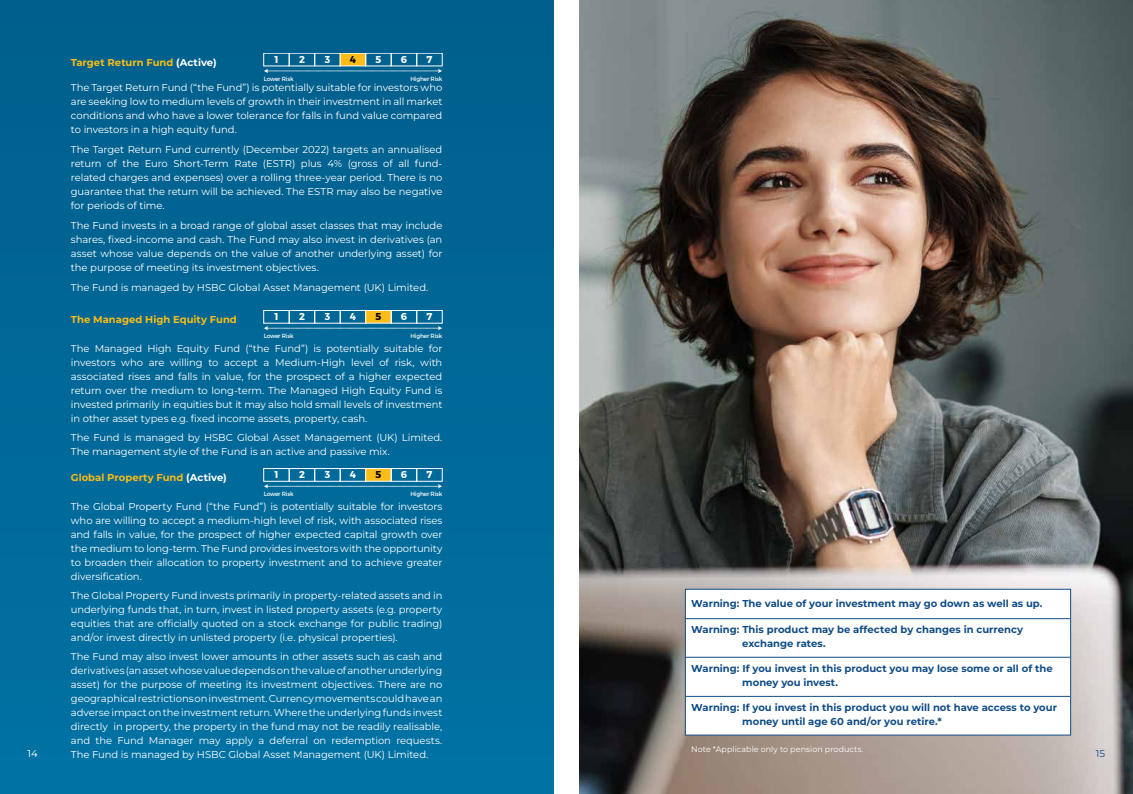
<style>
.page{position:relative;width:1133px;height:794px;background:#fff}
.page>*{position:absolute;margin:0;border:0;box-sizing:border-box;transform-origin:0 0}
.t1{font:10px/14px "Montserrat";letter-spacing:-.005em;color:#fff;text-align:justify}
.t2{font:700 10px/14px "Montserrat";color:#114d86}
.t3{font:700 10px "Montserrat";color:#fbbd17}
.t4{font:700 10px "Montserrat";color:#fff}
.t5{font:700 10px "Montserrat";color:#000}
.t6{font:10px "Montserrat";color:#114d86}
.t7{font:8px "Montserrat";letter-spacing:.005em;color:#fff}
.t8{font:6px "Montserrat";letter-spacing:-.03em;color:#fff}
.s1{color:#fff}
</style>
<div class="page">
<img style="left:580px;top:0;width:552px;height:794px">
<div style="left:0;top:0;width:553px;height:794px;background:#006898"></div>
<div style="left:263px;top:468px;width:26px;height:13px;border:1px solid #fff"></div>
<div style="left:289px;top:468px;width:26px;height:13px;border:1px solid #fff"></div>
<div style="left:314px;top:468px;width:26px;height:13px;border:1px solid #fff"></div>
<div style="left:340px;top:468px;width:26px;height:13px;border:1px solid #fff"></div>
<div style="left:366px;top:468px;width:25px;height:13px;background:#fbbc17"></div>
<div style="left:365px;top:468px;width:26px;height:13px;border:1px solid #fff"></div>
<div style="left:391px;top:468px;width:26px;height:13px;border:1px solid #fff"></div>
<div style="left:416px;top:468px;width:26px;height:13px;border:1px solid #fff"></div>
<svg style="left:264px;top:484px;width:178px;height:4px"></svg>
<div style="left:263px;top:310px;width:26px;height:13px;border:1px solid #fff"></div>
<div style="left:289px;top:310px;width:26px;height:13px;border:1px solid #fff"></div>
<div style="left:314px;top:310px;width:26px;height:13px;border:1px solid #fff"></div>
<div style="left:340px;top:310px;width:26px;height:13px;border:1px solid #fff"></div>
<div style="left:366px;top:310px;width:25px;height:13px;background:#fbbc17"></div>
<div style="left:365px;top:310px;width:26px;height:13px;border:1px solid #fff"></div>
<div style="left:391px;top:310px;width:26px;height:13px;border:1px solid #fff"></div>
<div style="left:416px;top:310px;width:26px;height:13px;border:1px solid #fff"></div>
<svg style="left:264px;top:326px;width:178px;height:4px"></svg>
<div style="left:340px;top:53px;width:26px;height:13px;background:#fbbc17"></div>
<svg style="left:264px;top:69px;width:178px;height:4px"></svg>
<div style="left:685px;top:589px;width:386px;height:146px;background:#fff;border:1px solid #114d86"></div>
<hr style="left:685px;top:618px;width:385px;height:1px;background:#114d86">
<hr style="left:685px;top:657px;width:385px;height:1px;background:#114d86">
<hr style="left:685px;top:696px;width:385px;height:1px;background:#114d86">
<p class="t4" style="left:274px;top:53px;width:6px">1</p>
<p class="t4" style="left:299px;top:53px;width:7px">2</p>
<p class="t4" style="left:325px;top:53px;width:7px">3</p>
<p class="t5" style="left:350px;top:53px;width:8px">4</p>
<p class="t4" style="left:375px;top:53px;width:7px">5</p>
<p class="t4" style="left:401px;top:53px;width:8px">6</p>
<p class="t4" style="left:426px;top:53px;width:7px">7</p>
<p class="t3" style="left:71px;top:56px;width:147px">Target Return Fund <span class="s1">(Active)</span></p>
<p class="t1" style="left:71px;top:81px;width:373px">The Target Return Fund (“the Fund”) is potentially suitable for investors who are seeking low to medium levels of growth in their investment in all market conditions and who have a lower tolerance for falls in fund value compared to investors in a high equity fund.</p>
<p class="t1" style="left:71px;top:142px;width:373px">The Target Return Fund currently (December 2022) targets an annualised return of the Euro Short-Term Rate (ESTR) plus 4% (gross of all fund&shy;related charges and expenses) over a rolling three-year period. There is no guarantee that the return will be achieved. The ESTR may also be negative for periods of time.</p>
<p class="t1" style="left:71px;top:218px;width:373px">The Fund invests in a broad range of global asset classes that may include shares, fixed-income and cash. The Fund may also invest in derivatives (an asset whose value depends on the value of another underlying asset) for the purpose of meeting its investment objectives.</p>
<p class="t1" style="left:71px;top:280px;width:359px">The Fund is managed by HSBC Global Asset Management (UK) Limited.</p>
<p class="t8" style="left:264px;top:75px;width:31px">Lower Risk</p>
<p class="t8" style="left:410px;top:75px;width:33px">Higher Risk</p>
<p class="t4" style="left:274px;top:311px;width:6px">1</p>
<p class="t4" style="left:299px;top:311px;width:7px">2</p>
<p class="t4" style="left:325px;top:311px;width:7px">3</p>
<p class="t4" style="left:350px;top:311px;width:8px">4</p>
<p class="t5" style="left:375px;top:311px;width:7px">5</p>
<p class="t4" style="left:401px;top:311px;width:8px">6</p>
<p class="t4" style="left:426px;top:311px;width:7px">7</p>
<p class="t3" style="left:71px;top:313px;width:167px">The Managed High Equity Fund</p>
<p class="t1" style="left:71px;top:341px;width:373px">The Managed High Equity Fund (“the Fund”) is potentially suitable for investors who are willing to accept a Medium-High level of risk, with associated rises and falls in value, for the prospect of a higher expected return over the medium to long-term. The Managed High Equity Fund is invested primarily in equities but it may also hold small levels of investment in other asset types e.g. fixed income assets, property, cash.</p>
<p class="t1" style="left:71px;top:430px;width:373px">The Fund is managed by HSBC Global Asset Management (UK) Limited.<br>The management style of the Fund is an active and passive mix.</p>
<p class="t8" style="left:264px;top:332px;width:31px">Lower Risk</p>
<p class="t8" style="left:410px;top:332px;width:33px">Higher Risk</p>
<p class="t4" style="left:274px;top:469px;width:6px">1</p>
<p class="t4" style="left:299px;top:469px;width:7px">2</p>
<p class="t4" style="left:325px;top:469px;width:7px">3</p>
<p class="t4" style="left:350px;top:469px;width:8px">4</p>
<p class="t5" style="left:375px;top:469px;width:7px">5</p>
<p class="t4" style="left:401px;top:469px;width:8px">6</p>
<p class="t4" style="left:426px;top:469px;width:7px">7</p>
<p class="t3" style="left:71px;top:471px;width:157px">Global Property Fund <span class="s1">(Active)</span></p>
<p class="t1" style="left:71px;top:499px;width:373px">The Global Property Fund (“the Fund”) is potentially suitable for investors who are willing to accept a medium-high level of risk, with associated rises and falls in value, for the prospect of higher expected capital growth over the medium to long-term. The Fund provides investors with the opportunity to broaden their allocation to property investment and to achieve greater diversification.</p>
<p class="t1" style="left:71px;top:588px;width:373px">The Global Property Fund invests primarily in property-related assets and in underlying funds that, in turn, invest in listed property assets (e.g. property equities that are officially quoted on a stock exchange for public trading) and/or invest directly in unlisted property (i.e. physical properties).</p>
<p class="t1" style="left:71px;top:649px;width:373px">The Fund may also invest lower amounts in other assets such as cash and derivatives (an asset whose value depends on the value of another underlying asset) for the purpose of meeting its investment objectives. There are no geographical restrictions on investment. Currency movements could have an adverse impact on the investment return. Where the underlying funds invest directly in property, the property in the fund may not be readily realisable, and the Fund Manager may apply a deferral on redemption requests.<br>The Fund is managed by HSBC Global Asset Management (UK) Limited.</p>
<p class="t8" style="left:264px;top:490px;width:31px">Lower Risk</p>
<p class="t8" style="left:410px;top:490px;width:33px">Higher Risk</p>
<p class="t2" style="left:691px;top:596px;width:353px">Warning: The value of your investment may go down as well as up.</p>
<p class="t2" style="left:742px;top:622px;width:282px;text-indent:-51px">Warning: This product may be affected by changes in currency exchange rates.</p>
<p class="t2" style="left:742px;top:661px;width:312px;text-indent:-51px">Warning: If you invest in this product you may lose some or all of the money you invest.</p>
<p class="t2" style="left:742px;top:700px;width:316px;text-indent:-51px">Warning: If you invest in this product you will not have access to your money until age 60 and/or you retire.*</p>
<p class="t7" style="left:691px;top:744px;width:174px">Note *Applicable only to pension products.</p>
<p class="t1" style="left:27px;top:745px;width:12px">14</p>
<p class="t6" style="left:1095px;top:746px;width:11px">15</p>
</div>
